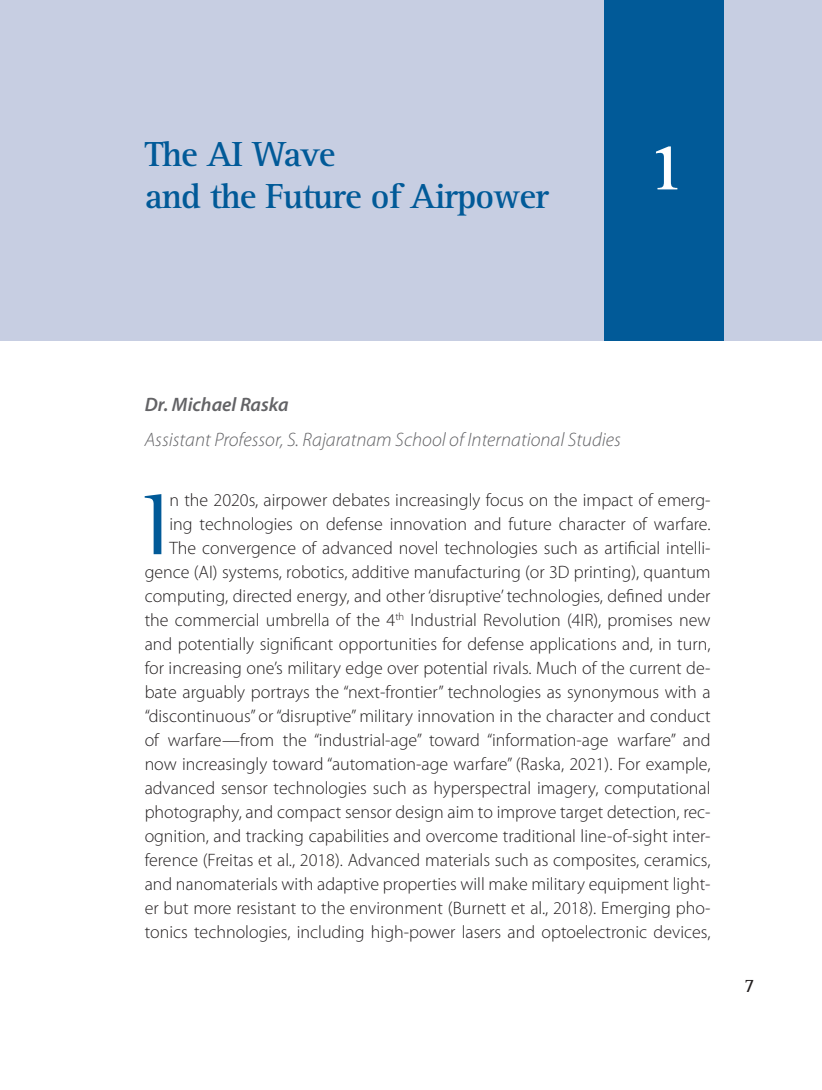
<style>
.page{position:relative;width:822px;height:1090px;background:#fff}
.page>*{position:absolute;margin:0;border:0;box-sizing:border-box;transform-origin:0 0}
.body-1st-para-space{font:89.25px "Rotis Semi Serif W1 G";color:#015a98}
.chapter-number{font:700 69px "Rotis Serif W1 G";color:#fff}
.chapter-title{font:700 36px/42px "Rotis Serif W1 G";letter-spacing:-.03em;color:#015a98}
.article-attribution{font:italic 300 19.5px "Myriad Pro";color:#636366}
.article-attribution-2{font:italic 600 19.5px "Myriad Pro";color:#636366}
.page-number{font:19.5px "Rotis Semi Serif W1 G";color:#231f20}
.body-1st-para-space-2{font:300 18px/24px "Myriad Pro";color:#231f20;text-align:right}
</style>
<div class="page">
<div style="left:0;top:0;width:821px;height:341px;background:#c7cee2"></div>
<div style="left:604px;top:0;width:119px;height:341px;background:#015a98"></div>
<p class="chapter-title" style="left:145px;top:133px;width:406px">The AI Wave<br>and the Future of Airpower</p>
<p class="chapter-number" style="left:647px;top:124px;width:40px">1</p>
<p class="article-attribution-2" style="left:145px;top:392px;width:145px">Dr. Michael Raska</p>
<p class="article-attribution" style="left:145px;top:428px;width:477px">Assistant Professor, S. Rajaratnam School of International Studies</p>
<p class="body-1st-para-space-2" style="left:145px;top:489px;width:567px">n the 2020s, airpower debates increasingly focus on the impact of emerg&shy;ing technologies on defense innovation and future character of warfare.<br>The convergence of advanced novel technologies such as artificial intelli&shy;gence (AI) systems, robotics, additive manufacturing (or 3D printing), quantum computing, directed energy, and other ‘disruptive’ technologies, defined under the commercial umbrella of the 4<sup>th</sup> Industrial Revolution (4IR), promises new and potentially significant opportunities for defense applications and, in turn, for increasing one’s military edge over potential rivals. Much of the current de&shy;bate arguably portrays the “next-frontier” technologies as synonymous with a “discontinuous” or “disruptive” military innovation in the character and conduct of warfare—from the “industrial-age” toward “information-age warfare” and now increasingly toward “automation-age warfare” (Raska, 2021). For example, advanced sensor technologies such as hyperspectral imagery, computational photography, and compact sensor design aim to improve target detection, rec&shy;ognition, and tracking capabilities and overcome traditional line-of-sight inter&shy;ference (Freitas et al., 2018). Advanced materials such as composites, ceramics, and nanomaterials with adaptive properties will make military equipment light&shy;er but more resistant to the environment (Burnett et al., 2018). Emerging pho&shy;tonics technologies, including high-power lasers and optoelectronic devices,</p>
<p class="body-1st-para-space" style="left:145px;top:470px;width:26px">I</p>
<p class="page-number" style="left:744px;top:974px;width:12px">7</p>
</div>
